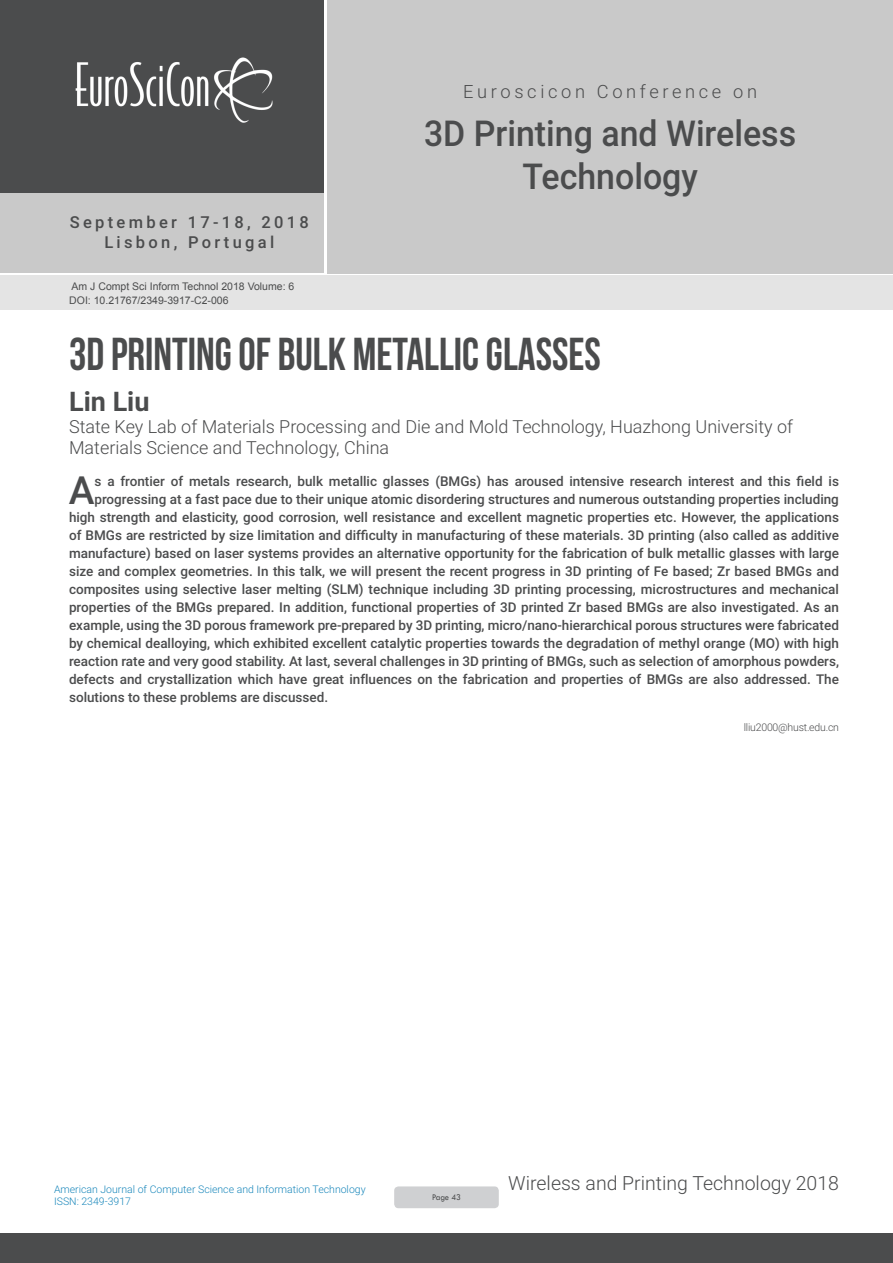
<style>
.page{position:relative;width:893px;height:1263px;background:#fff}
.page>*{position:absolute;margin:0;border:0;box-sizing:border-box;transform-origin:0 0}
.t1{font:46.05px "Bebas Neue";color:#4b4c4d;scale:.95 1}
.Abstract{font:500 38.85px "Roboto";color:#4b4c4d}
.t2{font:500 35.7px/42.8px "Roboto";color:#4b4c4d;text-align:center;scale:.95 1}
.t3{font:700 27px "Roboto";color:#4b4c4d}
.t4{font:300 19.5px "Roboto";color:#4b4c4d}
.t5{font:300 18.3px "Roboto";letter-spacing:.2em;color:#4b4c4d}
.t6{font:300 18px "Roboto";color:#4b4c4d}
.t7{font:500 16.5px/19.8px "Roboto";letter-spacing:.2em;color:#4b4c4d;text-align:center}
.Abstract-2{font:500 13.5px "Roboto";color:#4b4c4d}
.t8{font:300 10.5px/12.6px "Roboto";color:#1987bb}
.t9{font:10.5px "Arial";color:#4b4c4d}
.Biography{font:300 10.5px "Roboto";letter-spacing:-.02em;color:#4b4c4d}
.t10{font:9px "Tw Cen";letter-spacing:-.02em;color:#4b4c4d;scale:.95 1}
</style>
<div class="page">
<div style="left:0;top:0;width:323px;height:193px;background:#4b4c4d"></div>
<div style="left:1px;top:193px;width:323px;height:80px;background:#c9c9c9"></div>
<div style="left:327px;top:0;width:566px;height:273px;background:#c9c9c9"></div>
<img style="left:75px;top:57px;width:198px;height:66px">
<div style="left:0;top:1233px;width:893px;height:30px;background:#4b4c4d"></div>
<div style="left:1px;top:275px;width:892px;height:35px;background:#e4e4e4"></div>
<div style="left:394px;top:1186px;width:105px;height:22px;background:#cfd0d2;border-radius:4px"></div>
<p class="t7" style="left:70px;top:211px;width:241px">September 17-18, 2018<br>Lisbon, Portugal</p>
<p class="t9" style="left:72px;top:279px;width:224px">Am J Compt Sci Inform Technol 2018 Volume: 6</p>
<p class="t9" style="left:69px;top:293px;width:161px">DOI: 10.21767/2349-3917-C2-006</p>
<h3 class="t5" style="left:463px;top:79px;width:295px">Euroscicon Conference on</h3>
<h3 class="t2" style="left:424px;top:110px;width:393px">3D Printing and Wireless<br>Technology</h3>
<p class="t1" style="left:69px;top:329px;width:561px">3D PRINTING OF BULK METALLIC GLASSES</p>
<p class="t3" style="left:69px;top:383px;width:82px">Lin Liu</p>
<p class="t6" style="left:69px;top:414px;width:725px">State Key Lab of Materials Processing and Die and Mold Technology, Huazhong University of</p>
<p class="t6" style="left:69px;top:435px;width:322px">Materials Science and Technology, China</p>
<p class="Abstract" style="left:69px;top:463px;width:27px">A</p>
<p class="Abstract-2" style="left:95px;top:472px;width:746px">s a frontier of metals research, bulk metallic glasses (BMGs) has aroused intensive research interest and this field is</p>
<p class="Abstract-2" style="left:95px;top:490px;width:746px">progressing at a fast pace due to their unique atomic disordering structures and numerous outstanding properties including</p>
<p class="Abstract-2" style="left:69px;top:508px;width:771px">high strength and elasticity, good corrosion, well resistance and excellent magnetic properties etc. However, the applications</p>
<p class="Abstract-2" style="left:69px;top:526px;width:771px">of BMGs are restricted by size limitation and difficulty in manufacturing of these materials. 3D printing (also called as additive</p>
<p class="Abstract-2" style="left:69px;top:544px;width:771px">manufacture) based on laser systems provides an alternative opportunity for the fabrication of bulk metallic glasses with large</p>
<p class="Abstract-2" style="left:69px;top:562px;width:771px">size and complex geometries. In this talk, we will present the recent progress in 3D printing of Fe based; Zr based BMGs and</p>
<p class="Abstract-2" style="left:69px;top:580px;width:771px">composites using selective laser melting (SLM) technique including 3D printing processing, microstructures and mechanical</p>
<p class="Abstract-2" style="left:69px;top:598px;width:771px">properties of the BMGs prepared. In addition, functional properties of 3D printed Zr based BMGs are also investigated. As an</p>
<p class="Abstract-2" style="left:69px;top:616px;width:771px">example, using the 3D porous framework pre-prepared by 3D printing, micro/nano-hierarchical porous structures were fabricated</p>
<p class="Abstract-2" style="left:69px;top:634px;width:771px">by chemical dealloying, which exhibited excellent catalytic properties towards the degradation of methyl orange (MO) with high</p>
<p class="Abstract-2" style="left:69px;top:652px;width:771px">reaction rate and very good stability. At last, several challenges in 3D printing of BMGs, such as selection of amorphous powders,</p>
<p class="Abstract-2" style="left:69px;top:670px;width:771px">defects and crystallization which have great influences on the fabrication and properties of BMGs are also addressed. The</p>
<p class="Abstract-2" style="left:69px;top:688px;width:261px">solutions to these problems are discussed.</p>
<p class="Biography" style="left:744px;top:719px;width:97px">lliu2000@hust.edu.cn</p>
<p class="t8" style="left:54px;top:1182px;width:313px">American Journal of Computer Science and Information Technology<br>ISSN: 2349-3917</p>
<p class="t10" style="left:432px;top:1192px;width:32px">Page 43</p>
<h3 class="t4" style="left:508px;top:1169px;width:332px">Wireless and Printing Technology 2018</h3>
</div>
